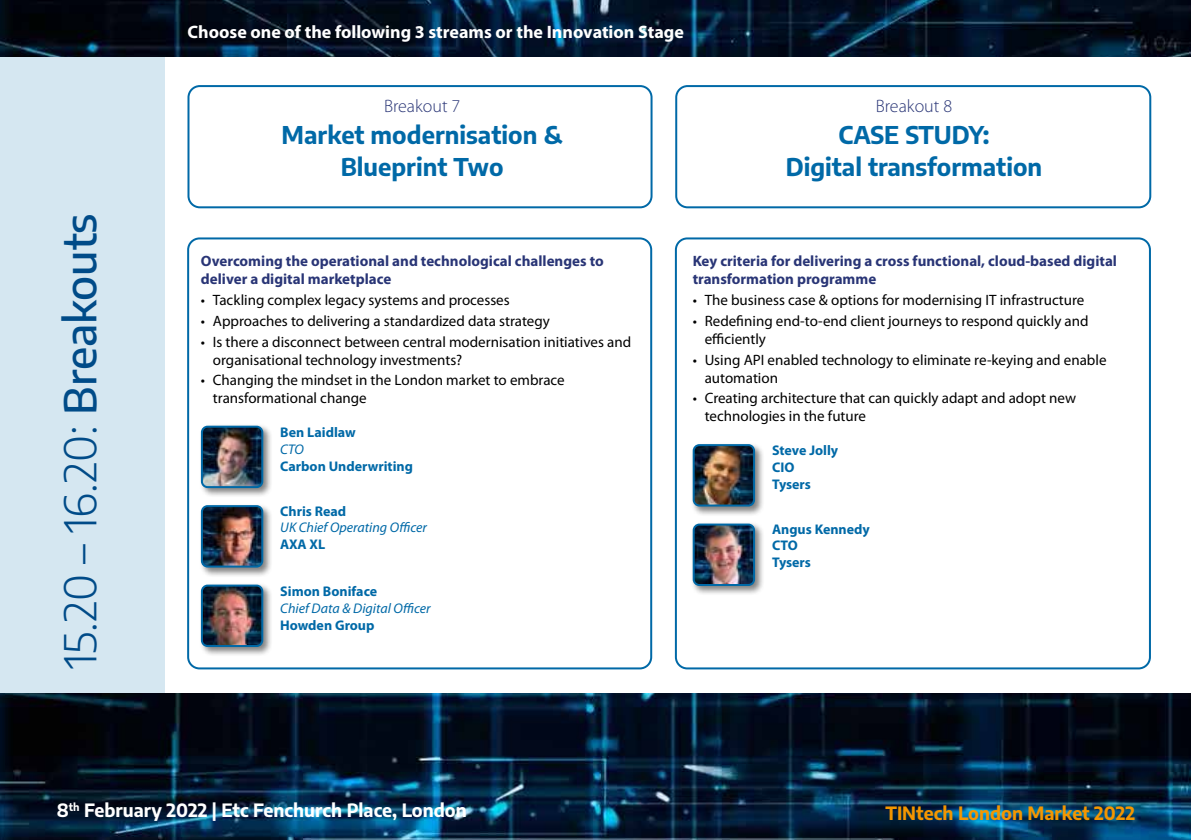
<style>
.page{position:relative;width:1191px;height:840px;background:#fff}
.page>*{position:absolute;margin:0;border:0;box-sizing:border-box;transform-origin:0 0}
.t1{font:300 44px "Encode Sans";letter-spacing:-.005em;color:#004b88}
.t2{font:700 24px/32px "Encode Sans";color:#0069a7;text-align:center}
.t3{font:700 18px "Myriad Pro";color:#fff}
.t4{font:700 18px "Encode Sans";color:#fff}
.t5{font:700 18px "Encode Sans";color:#f49600}
.t6{font:300 18px "Myriad Pro";color:#293576}
.t7{font:15px/18px "Myriad Pro";color:#000}
.t8{font:700 15px/18px "Myriad Pro";color:#293576}
.t9{font:700 14px/16.8px "Myriad Pro";color:#0069a7}
.t10{font:italic 14px "Myriad Pro";color:#0069a7}
.s1{font-weight:500}
</style>
<div class="page">
<div style="left:0;top:57px;width:164px;height:636px;background:#d5e7f1"></div>
<img style="left:0;top:693px;width:1191px;height:146px">
<img style="left:0;top:0;width:1191px;height:57px">
<div style="left:675px;top:85px;width:476px;height:123px;border:2px solid #0069a7;border-radius:11px"></div>
<div style="left:187px;top:85px;width:465px;height:123px;border:2px solid #0069a7;border-radius:11px"></div>
<div style="left:199px;top:423px;width:74px;height:75px;background:#000;opacity:.5"></div>
<img style="left:202px;top:426px;width:60px;height:61px">
<div style="left:201px;top:425px;width:62px;height:63px;border:2px solid #0069a7;border-radius:6px"></div>
<div style="left:199px;top:502px;width:74px;height:75px;background:#000;opacity:.5"></div>
<img style="left:202px;top:506px;width:60px;height:60px">
<div style="left:201px;top:505px;width:62px;height:62px;border:2px solid #0069a7;border-radius:6px"></div>
<div style="left:199px;top:582px;width:74px;height:75px;background:#000;opacity:.5"></div>
<img style="left:202px;top:585px;width:60px;height:60px">
<div style="left:201px;top:584px;width:62px;height:62px;border:2px solid #0069a7;border-radius:6px"></div>
<div style="left:187px;top:237px;width:465px;height:432px;border:2px solid #0069a7;border-radius:11px"></div>
<div style="left:675px;top:237px;width:476px;height:432px;border:2px solid #0069a7;border-radius:11px"></div>
<div style="left:690px;top:441px;width:75px;height:75px;background:#000;opacity:.5"></div>
<img style="left:693px;top:445px;width:61px;height:60px">
<div style="left:692px;top:444px;width:63px;height:62px;border:2px solid #0069a7;border-radius:6px"></div>
<div style="left:690px;top:521px;width:75px;height:75px;background:#000;opacity:.5"></div>
<img style="left:693px;top:524px;width:61px;height:60px">
<div style="left:692px;top:523px;width:63px;height:62px;border:2px solid #0069a7;border-radius:6px"></div>
<h1 class="t1" style="left:49px;top:669px;width:457px;rotate:-90deg">15.20 – 16.20: <span class="s1">Breakouts</span></h1>
<p class="t3" style="left:187px;top:20px;width:498px">Choose one of the following 3 streams or the Innovation Stage</p>
<p class="t6" style="left:384px;top:95px;width:78px">Breakout 7</p>
<h2 class="t2" style="left:282px;top:117px;width:282px">Market modernisation &amp;<br>Blueprint Two</h2>
<p class="t6" style="left:875px;top:95px;width:78px">Breakout 8</p>
<h2 class="t2" style="left:785px;top:117px;width:258px">CASE STUDY:<br>Digital transformation</h2>
<p class="t8" style="left:201px;top:251px;width:404px">Overcoming the operational and technological challenges to deliver a digital marketplace</p>
<p class="t7" style="left:201px;top:290px;width:310px">• Tackling complex legacy systems and processes</p>
<p class="t7" style="left:201px;top:311px;width:350px">• Approaches to delivering a standardized data strategy</p>
<p class="t7" style="left:213px;top:332px;width:420px;text-indent:-12px">• Is there a disconnect between central modernisation initiatives and organisational technology investments?</p>
<p class="t7" style="left:213px;top:371px;width:353px;text-indent:-12px">• Changing the mindset in the London market to embrace transformational change</p>
<p class="t9" style="left:280px;top:423px;width:77px">Ben Laidlaw</p>
<p class="t10" style="left:280px;top:440px;width:25px">CTO</p>
<p class="t9" style="left:280px;top:457px;width:134px">Carbon Underwriting</p>
<p class="t9" style="left:280px;top:501px;width:67px">Chris Read</p>
<p class="t10" style="left:280px;top:518px;width:148px">UK Chief Operating Officer</p>
<p class="t9" style="left:280px;top:535px;width:46px">AXA XL</p>
<p class="t9" style="left:280px;top:582px;width:98px">Simon Boniface</p>
<p class="t10" style="left:280px;top:599px;width:152px">Chief Data &amp; Digital Officer</p>
<p class="t9" style="left:280px;top:615px;width:96px">Howden Group</p>
<p class="t8" style="left:692px;top:251px;width:426px">Key criteria for delivering a cross functional, cloud-based digital transformation programme</p>
<p class="t7" style="left:692px;top:290px;width:393px">• The business case &amp; options for modernising IT infrastructure</p>
<p class="t7" style="left:704px;top:311px;width:385px;text-indent:-12px">• Redefining end-to-end client journeys to respond quickly and efficiently</p>
<p class="t7" style="left:704px;top:350px;width:403px;text-indent:-12px">• Using API enabled technology to eliminate re-keying and enable automation</p>
<p class="t7" style="left:704px;top:389px;width:373px;text-indent:-12px">• Creating architecture that can quickly adapt and adopt new technologies in the future</p>
<p class="t9" style="left:772px;top:441px;width:68px">Steve Jolly<br>CIO<br>Tysers</p>
<p class="t9" style="left:772px;top:519px;width:99px">Angus Kennedy<br>CTO<br>Tysers</p>
<p class="t4" style="left:57px;top:796px;width:411px">8<sup>th</sup> February 2022 | Etc Fenchurch Place, London</p>
<p class="t5" style="left:885px;top:799px;width:251px">TINtech London Market 2022</p>
</div>
